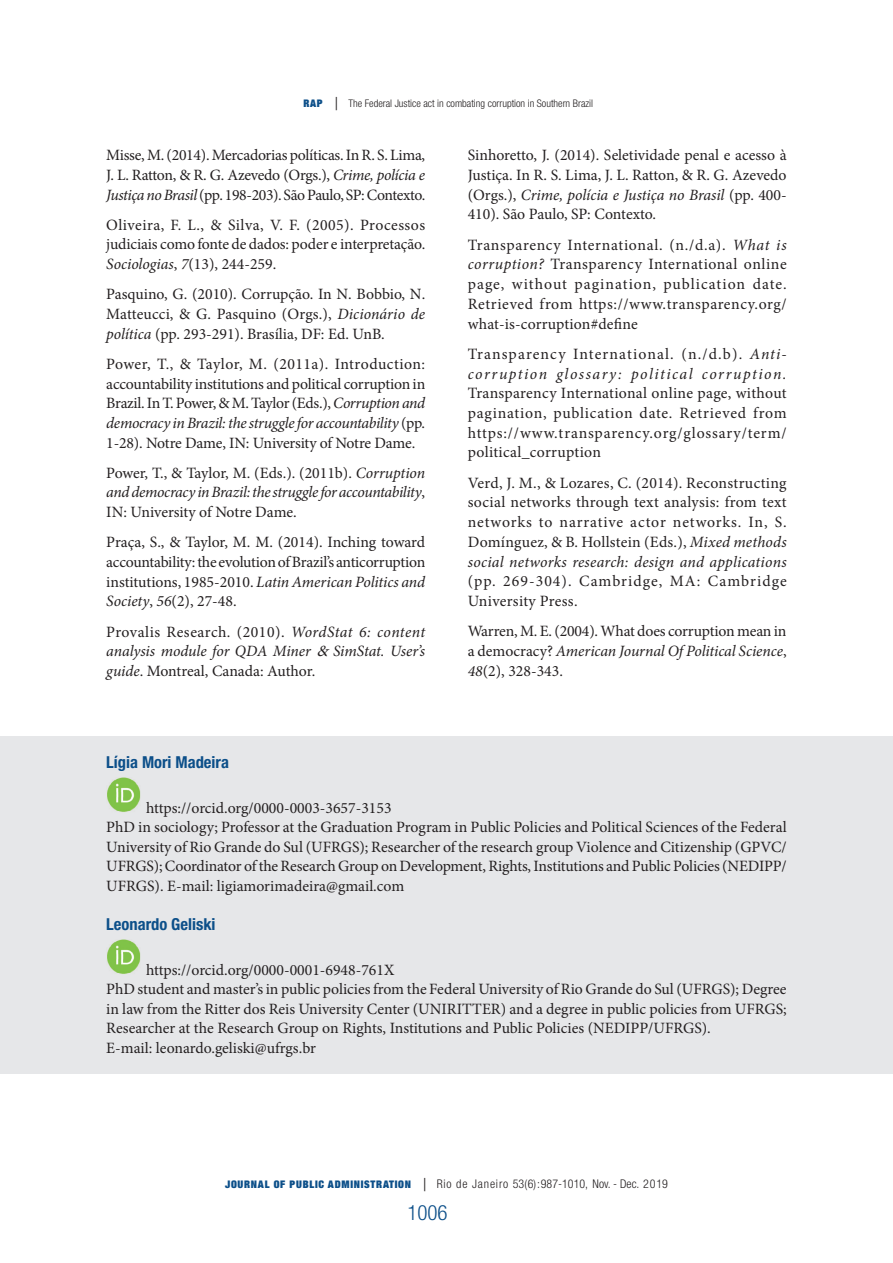
<style>
.page{position:relative;width:893px;height:1263px;background:#fff}
.page>*{position:absolute;margin:0;border:0;box-sizing:border-box;transform-origin:0 0}
.t1{font:300 condensed 21px "Helvetica Neue LT Std";color:#0c4f89}
.t2{font:700 condensed 16.5px "Helvetica Neue LT Std";color:#0c4f89}
.t3{font:15.75px/19.6px "Minion Pro";color:#231f20;text-align:justify}
.t4{font:italic 15.75px/19.5px "Minion Pro";letter-spacing:.085em;color:#231f20;text-align:justify}
.t5{font:15.75px/19.6px "Minion Pro";letter-spacing:.055em;color:#231f20}
.t6{font:300 condensed 12px "Helvetica Neue LT Std";letter-spacing:.035em;color:#231f20}
.t7{font:300 condensed 10.5px "Helvetica Neue LT Std";color:#231f20}
.s1{font-family:"Helvetica Neue";font-weight:900;font-stretch:expanded;color:#0c4f89}
.s2{font-size:18px}
.s3{font-style:italic}
.s4{font-style:normal}
.s5{font-style:inherit}
.s6{font-family:"Helvetica Neue";font-weight:900;font-stretch:expanded;font-size:10.5px;color:#0c4f89}
</style>
<div class="page">
<div style="left:0;top:736px;width:893px;height:337px;background:#e6e7e9"></div>
<img style="left:107px;top:777px;width:34px;height:35px">
<img style="left:107px;top:939px;width:34px;height:35px">
<p class="t7" style="left:303px;top:98px;width:291px"><span class="s1">RAP</span> <span class="s2">|</span> The Federal Justice act in combating corruption in Southern Brazil</p>
<p class="t3" style="left:106px;top:145px;width:320px">Misse, M. (2014). Mercadorias políticas. In R. S. Lima, J. L. Ratton, &amp; R. G. Azevedo (Orgs.), <span class="s3">Crime, polícia e Justiça no Brasil</span> (pp. 198-203).São Paulo, SP: Contexto.</p>
<p class="t3" style="left:106px;top:215px;width:321px">Oliveira, F. L., &amp; Silva, V. F. (2005). Processos judiciais como fonte de dados: poder e interpretação.<br><span class="s3">Sociologias</span>, <span class="s3">7</span>(13), 244-259.</p>
<p class="t3" style="left:106px;top:285px;width:320px">Pasquino, G. (2010). Corrupção. In N. Bobbio, N.<br>Matteucci, &amp; G. Pasquino (Orgs.), <span class="s3">Dicionário de política</span> (pp. 293-291). Brasília, DF: Ed. UnB.</p>
<p class="t3" style="left:106px;top:354px;width:320px">Power, T., &amp; Taylor, M. (2011a). Introduction: accountability institutions and political corruption in Brazil. In T. Power, &amp; M. Taylor (Eds.), <span class="s3">Corruption and democracy in Brazil: the struggle for accountability</span> (pp.<br>1-28). Notre Dame, IN: University of Notre Dame.</p>
<p class="t3" style="left:106px;top:463px;width:320px">Power, T., &amp; Taylor, M. (Eds.). (2011b). <span class="s3">Corruption and democracy in Brazil: the struggle for accountability</span>, IN: University of Notre Dame.</p>
<p class="t3" style="left:106px;top:533px;width:320px">Praça, S., &amp; Taylor, M. M. (2014). Inching toward accountability: the evolution of Brazil’s anticorruption institutions, 1985-2010. <span class="s3">Latin American Politics and Society</span>, <span class="s3">56</span>(2), 27-48.</p>
<p class="t4" style="left:106px;top:622px;width:320px"><span class="s4">Provalis Research. (2010).</span> WordStat 6: content analysis module for QDA Miner <span class="s5">&amp;</span> SimStat. User’s guide<span class="s4">. Montreal, Canada: Author.</span></p>
<p class="t3" style="left:468px;top:145px;width:320px">Sinhoretto, J. (2014). Seletividade penal e acesso à Justiça. In R. S. Lima, J. L. Ratton, &amp; R. G. Azevedo (Orgs.), <span class="s3">Crime, polícia e Justiça no Brasil</span> (pp. 400- 410). São Paulo, SP: Contexto.</p>
<p class="t3" style="left:468px;top:235px;width:320px">Transparency International. (n./d.a). <span class="s3">What is corruption?</span> Transparency International online page, without pagination, publication date.<br>Retrieved from https://www.transparency.org/ what-is-corruption#define</p>
<p class="t4" style="left:468px;top:344px;width:320px"><span class="s4">Transparency International. (n./d.b).</span> Anti&shy;corruption glossary: political corruption.</p>
<p class="t3" style="left:468px;top:383px;width:320px">Transparency International online page, without pagination, publication date. Retrieved from https://www.transparency.org/glossary/term/ political_corruption</p>
<p class="t3" style="left:468px;top:473px;width:320px">Verd, J. M., &amp; Lozares, C. (2014). Reconstructing social networks through text analysis: from text networks to narrative actor networks. In, S.<br>Domínguez, &amp; B. Hollstein (Eds.), <span class="s3">Mixed methods social networks research: design and applications</span></p>
<p class="t5" style="left:468px;top:571px;width:320px">(pp. 269-304). Cambridge, MA: Cambridge<br>University Press.</p>
<p class="t3" style="left:468px;top:621px;width:320px">Warren, M. E. (2004). What does corruption mean in a democracy? <span class="s3">American Journal Of Political Science</span>, <span class="s3">48</span>(2), 328-343.</p>
<p class="t2" style="left:106px;top:752px;width:124px">Lígia Mori Madeira</p>
<p class="t3" style="left:106px;top:798px;width:682px;text-align:left;text-indent:40px">https://orcid.org/0000-0003-3657-3153<br>PhD in sociology; Professor at the Graduation Program in Public Policies and Political Sciences of the Federal University of Rio Grande do Sul (UFRGS); Researcher of the research group Violence and Citizenship (GPVC/ UFRGS); Coordinator of the Research Group on Development, Rights, Institutions and Public Policies (NEDIPP/ UFRGS). E-mail: ligiamorimadeira@gmail.com</p>
<p class="t2" style="left:106px;top:914px;width:111px">Leonardo Geliski</p>
<p class="t3" style="left:106px;top:960px;width:682px;text-align:left;text-indent:40px">https://orcid.org/0000-0001-6948-761X<br>PhD student and master’s in public policies from the Federal University of Rio Grande do Sul (UFRGS); Degree in law from the Ritter dos Reis University Center (UNIRITTER) and a degree in public policies from UFRGS; Researcher at the Research Group on Rights, Institutions and Public Policies (NEDIPP/UFRGS).<br>E-mail: leonardo.geliski@ufrgs.br</p>
<p class="t6" style="left:225px;top:1176px;width:444px"><span class="s6">JOURNAL OF PUBLIC ADMINISTRATION</span> <span class="s2">|</span> Rio de Janeiro 53(6):987-1010, Nov. - Dec. 2019</p>
<h1 class="t1" style="left:407px;top:1200px;width:42px">1006</h1>
</div>
